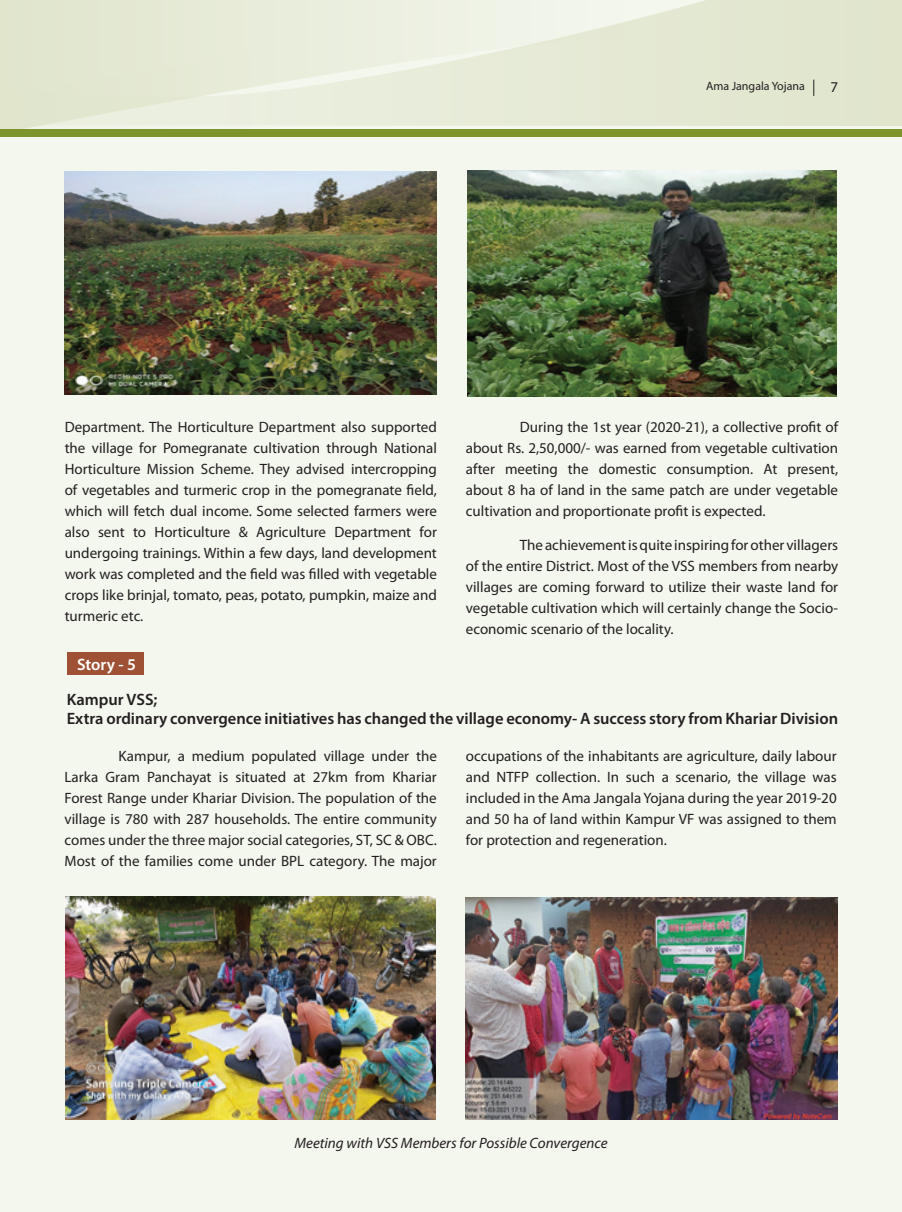
<style>
.page{position:relative;width:902px;height:1212px;background:#fff}
.page>*{position:absolute;margin:0;border:0;box-sizing:border-box;transform-origin:0 0}
.t1{font:600 16.5px/18.8px "Myriad Pro";color:#231f20}
.t2{font:600 16.5px "Myriad Pro";color:#fff}
.t3{font:15px/21px "Myriad Pro";color:#231f20;text-align:justify}
.t4{font:italic 15px "Myriad Pro";color:#231f20}
.t5{font:12px "Myriad Pro";color:#231f20}
</style>
<div class="page">
<div style="left:0;top:0;width:901px;height:1212px;background:#f4f7ee"></div>
<svg style="left:0;top:0;width:901px;height:130px;fill:#e5e9d5"></svg>
<svg style="left:813px;top:80px;width:1px;height:16px"></svg>
<div style="left:0;top:130px;width:901px;height:7px;background:#7c942c"></div>
<div style="left:67px;top:652px;width:77px;height:23px;background:#9e5134"></div>
<img style="left:64px;top:171px;width:373px;height:223px">
<img style="left:468px;top:171px;width:368px;height:225px">
<img style="left:65px;top:896px;width:370px;height:223px">
<img style="left:465px;top:897px;width:372px;height:222px">
<p class="t5" style="left:706px;top:78px;width:100px">Ama Jangala Yojana</p>
<p class="t3" style="left:830px;top:76px;width:9px">7</p>
<p class="t3" style="left:65px;top:417px;width:374px">Department. The Horticulture Department also supported the village for Pomegranate cultivation through National Horticulture Mission Scheme. They advised intercropping of vegetables and turmeric crop in the pomegranate field, which will fetch dual income. Some selected farmers were also sent to Horticulture &amp; Agriculture Department for undergoing trainings. Within a few days, land development work was completed and the field was filled with vegetable crops like brinjal, tomato, peas, potato, pumpkin, maize and turmeric etc.</p>
<p class="t3" style="left:466px;top:417px;width:374px;text-indent:54px">During the 1st year (2020-21), a collective profit of about Rs. 2,50,000/- was earned from vegetable cultivation after meeting the domestic consumption. At present, about 8 ha of land in the same patch are under vegetable cultivation and proportionate profit is expected.</p>
<p class="t3" style="left:466px;top:534px;width:374px;text-indent:54px">The achievement is quite inspiring for other villagers of the entire District. Most of the VSS members from nearby villages are coming forward to utilize their waste land for vegetable cultivation which will certainly change the Socio&shy;economic scenario of the locality.</p>
<p class="t2" style="left:77px;top:653px;width:60px">Story - 5</p>
<p class="t1" style="left:67px;top:690px;width:772px">Kampur VSS;<br>Extra ordinary convergence initiatives has changed the village economy- A success story from Khariar Division</p>
<p class="t3" style="left:65px;top:745px;width:374px;text-indent:54px">Kampur, a medium populated village under the Larka Gram Panchayat is situated at 27km from Khariar Forest Range under Khariar Division. The population of the village is 780 with 287 households. The entire community comes under the three major social categories, ST, SC &amp; OBC.<br>Most of the families come under BPL category. The major</p>
<p class="t3" style="left:466px;top:745px;width:372px">occupations of the inhabitants are agriculture, daily labour and NTFP collection. In such a scenario, the village was included in the Ama Jangala Yojana during the year 2019-20 and 50 ha of land within Kampur VF was assigned to them for protection and regeneration.</p>
<p class="t4" style="left:294px;top:1134px;width:314px">Meeting with VSS Members for Possible Convergence</p>
</div>
